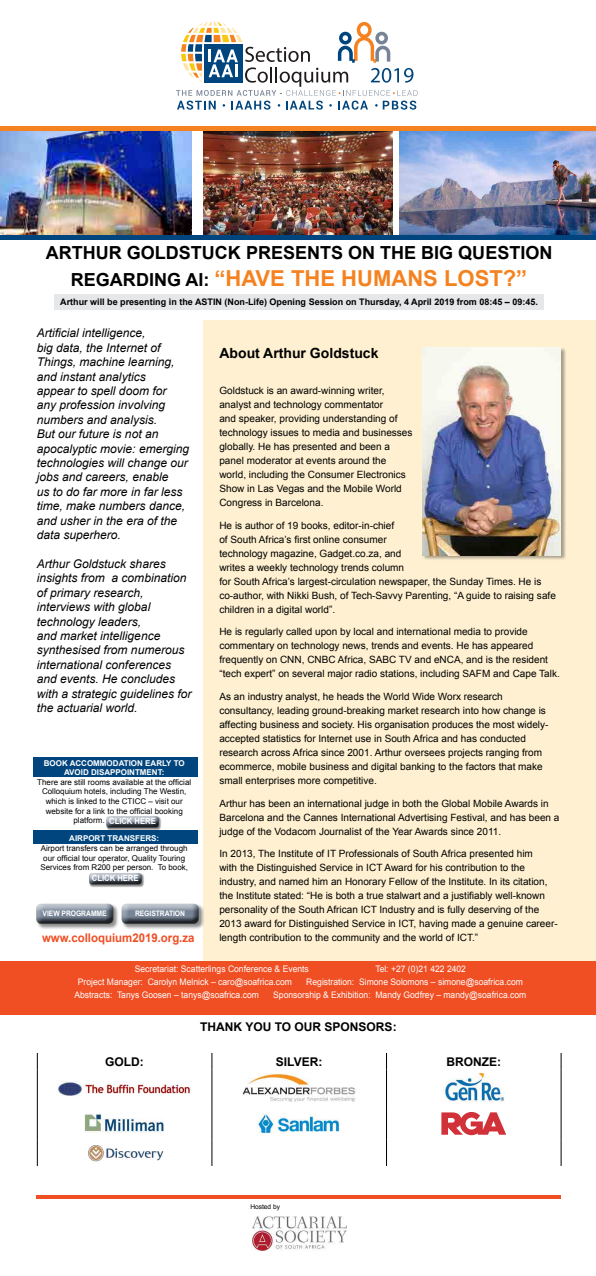
<style>
.page{position:relative;width:596px;height:1276px;background:#fff}
.page>*{position:absolute;margin:0;border:0;box-sizing:border-box;transform-origin:0 0}
.t1{font:700 22px "Arial";color:#f58220}
.t2{font:700 18px "Arial";color:#000}
.t3{font:700 14px "Arial";color:#000}
.t4{font:italic 12px/14.4px "Arial";color:#000}
.t5{font:700 12px "Arial";color:#000}
.t6{font:700 12px "Arial";color:#f04e23;scale:.95 1}
.t7{font:10px/14px "Arial";color:#000}
.t8{font:9px "Arial";color:#fff;scale:.95 1}
.t9{font:700 9px "Arial";color:#000}
.Body_Text{font:700 8.6px "Arial";letter-spacing:-.01em;color:#fff;scale:.9 1}
.t10{font:8px/9.6px "Arial";color:#000;text-align:center}
.t11{font:700 8px/9.6px "Arial";color:#fff;text-align:center}
.Body_Text-2{font:700 7.5px "Arial";letter-spacing:-.01em;color:#fff;scale:.9 1}
.t12{font:6.6px "Arial";color:#000}
.s1{font-size:18px;color:#000}
</style>
<div class="page">
<div style="left:54px;top:294px;width:489px;height:16px;background:#e6e7e8"></div>
<div style="left:33px;top:757px;width:165px;height:20px;background:#00457d"></div>
<div style="left:33px;top:830px;width:165px;height:14px;background:#00457d"></div>
<div style="left:203px;top:321px;width:392px;height:641px;background:#fef0d0"></div>
<svg style="left:176px;top:21px;width:241px;height:89px"></svg>
<img style="left:203px;top:130px;width:189px;height:105px">
<img style="left:0;top:130px;width:191px;height:105px">
<img style="left:399px;top:130px;width:196px;height:105px">
<hr style="left:0;top:126px;width:595px;height:4px;background:#f58220">
<hr style="left:0;top:235px;width:595px;height:4px;background:#00457d">
<div style="left:422px;top:347px;width:144px;height:214px;background:#000;opacity:.35"></div>
<img style="left:422px;top:348px;width:138px;height:207px">
<div style="left:106px;top:816px;width:55px;height:14px;background:#959595"></div>
<div style="left:102px;top:812px;width:64px;height:16px;background:#000;opacity:.75"></div>
<div style="left:89px;top:873px;width:55px;height:14px;background:#959595"></div>
<div style="left:85px;top:869px;width:64px;height:16px;background:#000;opacity:.75"></div>
<div style="left:1px;top:962px;width:594px;height:53px;background:#f04e23"></div>
<hr style="left:36px;top:1195px;width:524px;height:4px;background:#f04e23">
<div style="left:36px;top:903px;width:83px;height:26px;background:#000;opacity:.45"></div>
<div style="left:31px;top:901px;width:89px;height:23px;background:#000;opacity:.75"></div>
<div style="left:121px;top:903px;width:83px;height:26px;background:#000;opacity:.45"></div>
<div style="left:114px;top:896px;width:90px;height:28px;background:#fff"></div>
<div style="left:117px;top:901px;width:89px;height:23px;background:#000;opacity:.75"></div>
<img style="left:251px;top:1216px;width:96px;height:34px">
<svg style="left:37px;top:1053px;width:1px;height:16px"></svg>
<svg style="left:211px;top:1053px;width:1px;height:16px"></svg>
<svg style="left:386px;top:1053px;width:1px;height:16px"></svg>
<svg style="left:560px;top:1053px;width:1px;height:16px"></svg>
<hr style="left:37px;top:1069px;width:1px;height:39px;background:#000">
<hr style="left:211px;top:1069px;width:1px;height:39px;background:#000">
<hr style="left:386px;top:1069px;width:1px;height:39px;background:#000">
<hr style="left:560px;top:1069px;width:1px;height:39px;background:#000">
<hr style="left:37px;top:1108px;width:1px;height:31px;background:#000">
<hr style="left:211px;top:1108px;width:1px;height:31px;background:#000">
<hr style="left:386px;top:1108px;width:1px;height:31px;background:#000">
<hr style="left:560px;top:1108px;width:1px;height:31px;background:#000">
<svg style="left:37px;top:1139px;width:1px;height:27px"></svg>
<svg style="left:211px;top:1139px;width:1px;height:27px"></svg>
<svg style="left:386px;top:1139px;width:1px;height:27px"></svg>
<svg style="left:560px;top:1139px;width:1px;height:27px"></svg>
<img style="left:58px;top:1081px;width:133px;height:15px">
<img style="left:242px;top:1074px;width:114px;height:28px">
<img style="left:444px;top:1073px;width:61px;height:29px">
<img style="left:84px;top:1113px;width:80px;height:20px">
<img style="left:258px;top:1113px;width:82px;height:20px">
<svg style="left:441px;top:1112px;width:65px;height:23px"></svg>
<img style="left:88px;top:1145px;width:75px;height:17px">
<p class="t2" style="left:46px;top:241px;width:508px">ARTHUR GOLDSTUCK PRESENTS ON THE BIG QUESTION</p>
<p class="t1" style="left:71px;top:264px;width:457px"><span class="s1">REGARDING AI:</span> “HAVE THE HUMANS LOST?”</p>
<p class="t9" style="left:60px;top:296px;width:479px">Arthur will be presenting in the ASTIN (Non-Life) Opening Session on Thursday, 4 April 2019 from 08:45 – 09:45.</p>
<p class="t4" style="left:37px;top:326px;width:154px">Artificial intelligence,<br>big data, the Internet of<br>Things, machine learning, and instant analytics<br>appear to spell doom for<br>any profession involving numbers and analysis.<br>But our future is not an apocalyptic movie: emerging technologies will change our jobs and careers, enable<br>us to do far more in far less time, make numbers dance, and usher in the era of the data superhero.</p>
<p class="t4" style="left:37px;top:556px;width:156px">Arthur Goldstuck shares insights from a combination of primary research, interviews with global technology leaders,<br>and market intelligence synthesised from numerous international conferences and events. He concludes with a strategic guidelines for the actuarial world.</p>
<p class="t11" style="left:44px;top:758px;width:142px">BOOK ACCOMMODATION EARLY TO<br>AVOID DISAPPOINTMENT:</p>
<p class="t10" style="left:37px;top:777px;width:155px">There are still rooms available at the official Colloquium hotels, including The Westin, which is linked to the CTICC – visit our website for a link to the official booking platform. CLICK HERE</p>
<p class="t11" style="left:69px;top:834px;width:91px">AIRPORT TRANSFERS:</p>
<p class="t10" style="left:40px;top:843px;width:149px">Airport transfers can be arranged through our official tour operator, Quality Touring Services from R200 per person. To book, CLICK HERE:</p>
<p class="Body_Text" style="left:109px;top:815px;width:53px">CLICK HERE</p>
<p class="Body_Text" style="left:92px;top:872px;width:53px">CLICK HERE</p>
<p class="Body_Text-2" style="left:43px;top:909px;width:73px">VIEW PROGRAMME</p>
<p class="Body_Text-2" style="left:135px;top:909px;width:57px">REGISTRATION</p>
<p class="t6" style="left:42px;top:929px;width:162px">www.colloquium2019.org.za</p>
<p class="t3" style="left:219px;top:344px;width:160px">About Arthur Goldstuck</p>
<p class="t7" style="left:219px;top:384px;width:194px">Goldstuck is an award-winning writer, analyst and technology commentator<br>and speaker, providing understanding of technology issues to media and businesses globally. He has presented and been a panel moderator at events around the world, including the Consumer Electronics Show in Las Vegas and the Mobile World Congress in Barcelona.</p>
<p class="t7" style="left:219px;top:518px;width:338px">He is author of 19 books, editor-in-chief<br>of South Africa’s first online consumer<br>technology magazine, Gadget.co.za, and<br>writes a weekly technology trends column<br>for South Africa’s largest-circulation newspaper, the Sunday Times. He is co-author, with Nikki Bush, of Tech-Savvy Parenting, “A guide to raising safe children in a digital world”.</p>
<p class="t7" style="left:219px;top:625px;width:341px">He is regularly called upon by local and international media to provide commentary on technology news, trends and events. He has appeared frequently on CNN, CNBC Africa, SABC TV and eNCA, and is the resident “tech expert” on several major radio stations, including SAFM and Cape Talk.</p>
<p class="t7" style="left:219px;top:689px;width:330px">As an industry analyst, he heads the World Wide Worx research consultancy, leading ground-breaking market research into how change is affecting business and society. His organisation produces the most widely&shy;accepted statistics for Internet use in South Africa and has conducted research across Africa since 2001. Arthur oversees projects ranging from ecommerce, mobile business and digital banking to the factors that make small enterprises more competitive.</p>
<p class="t7" style="left:219px;top:796px;width:341px">Arthur has been an international judge in both the Global Mobile Awards in<br>Barcelona and the Cannes International Advertising Festival, and has been a judge of the Vodacom Journalist of the Year Awards since 2011.</p>
<p class="t7" style="left:219px;top:846px;width:339px">In 2013, The Institute of IT Professionals of South Africa presented him<br>with the Distinguished Service in ICT Award for his contribution to the industry, and named him an Honorary Fellow of the Institute. In its citation, the Institute stated: “He is both a true stalwart and a justifiably well-known personality of the South African ICT Industry and is fully deserving of the 2013 award for Distinguished Service in ICT, having made a genuine career&shy;length contribution to the community and the world of ICT.”</p>
<p class="t8" style="left:135px;top:963px;width:185px">Secretariat: Scatterlings Conference &amp; Events</p>
<p class="t8" style="left:375px;top:963px;width:97px">Tel: +27 (0)21 422 2402</p>
<p class="t8" style="left:78px;top:976px;width:227px">Project Manager: Carolyn Melnick – caro@soafrica.com</p>
<p class="t8" style="left:306px;top:976px;width:229px">Registration: Simone Solomons – simone@soafrica.com</p>
<p class="t8" style="left:74px;top:989px;width:196px">Abstracts: Tanys Goosen – tanys@soafrica.com</p>
<p class="t8" style="left:273px;top:989px;width:268px">Sponsorship &amp; Exhibition: Mandy Godfrey – mandy@soafrica.com</p>
<p class="t5" style="left:200px;top:1018px;width:198px">THANK YOU TO OUR SPONSORS:</p>
<p class="t5" style="left:105px;top:1053px;width:40px">GOLD:</p>
<p class="t5" style="left:276px;top:1053px;width:48px">SILVER:</p>
<p class="t5" style="left:446px;top:1053px;width:56px">BRONZE:</p>
<p class="t12" style="left:250px;top:1202px;width:31px">Hosted by</p>
</div>
